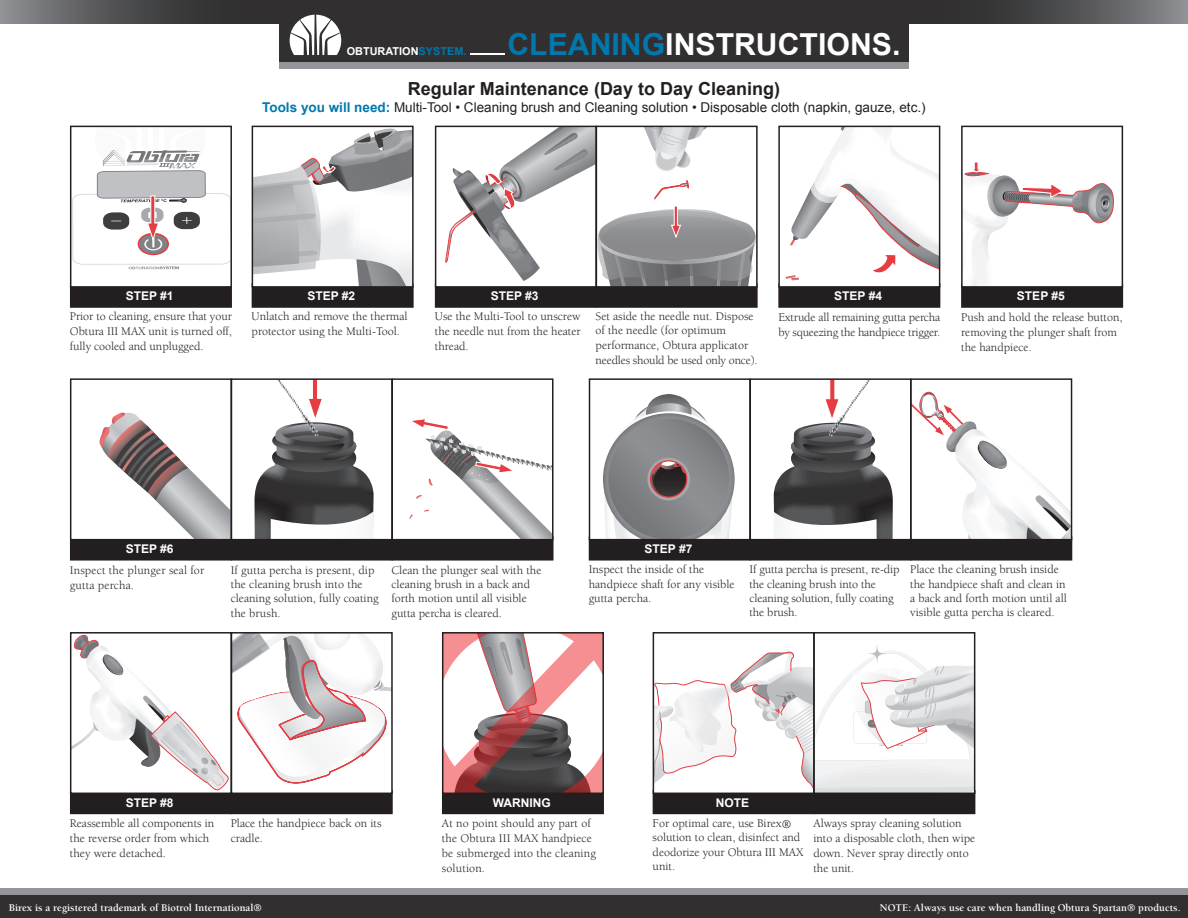
<style>
.page{position:relative;width:1188px;height:918px;background:#fff}
.page>*{position:absolute;margin:0;border:0;box-sizing:border-box;transform-origin:0 0}
.t1{font:700 30.3px "Arial";color:#fff}
.t2{font:700 18px "Arial";color:#231f20}
.t3{font:13.5px "Arial";color:#231f20}
.t4{font:12px/15px "Berkeley Std";color:#231f20}
.t5{font:12px/15px "Berkeley Std";letter-spacing:-.02em;color:#231f20}
.t6{font:700 12px "Arial";color:#fff}
.t7{font:700 10.95px "Arial";color:#fff}
.t8{font:700 10.5px "Berkeley Std";color:#fff}
.s1{color:#0078ae}
.s2{font-weight:700;color:#0078ae}
</style>
<div class="page">
<div style="left:71px;top:284px;width:160px;height:23px;background:#231f20"></div>
<div style="left:70px;top:284px;width:162px;height:24px;border:2px solid #231f20"></div>
<div style="left:252px;top:284px;width:161px;height:23px;background:#231f20"></div>
<div style="left:252px;top:284px;width:162px;height:24px;border:2px solid #231f20"></div>
<svg style="left:909px;top:0;width:279px;height:23px;background:#4f4f51"></svg>
<svg style="left:0;top:0;width:279px;height:23px;background:#505052"></svg>
<div style="left:279px;top:33px;width:630px;height:36px;background:#939598"></div>
<div style="left:279px;top:0;width:630px;height:62px;background:#312f30"></div>
<svg style="left:290px;top:15px;width:51px;height:40px"></svg>
<hr style="left:470px;top:54px;width:35px;height:1px;background:#fff">
<div style="left:0;top:888px;width:1188px;height:30px;background:#939598"></div>
<div style="left:0;top:895px;width:1188px;height:23px;background:#312f30"></div>
<svg style="left:73px;top:150px;width:156px;height:135px"></svg>
<div style="left:70px;top:126px;width:162px;height:162px;border:2px solid #231f20"></div>
<svg style="left:255px;top:129px;width:156px;height:156px"></svg>
<div style="left:252px;top:126px;width:162px;height:162px;border:2px solid #231f20"></div>
<div style="left:779px;top:284px;width:161px;height:23px;background:#231f20"></div>
<div style="left:778px;top:284px;width:162px;height:24px;border:2px solid #231f20"></div>
<div style="left:779px;top:126px;width:161px;height:161px;background:#fff"></div>
<svg style="left:785px;top:129px;width:152px;height:151px"></svg>
<div style="left:778px;top:126px;width:162px;height:162px;border:2px solid #231f20"></div>
<div style="left:962px;top:284px;width:160px;height:23px;background:#231f20"></div>
<div style="left:961px;top:284px;width:162px;height:24px;border:2px solid #231f20"></div>
<div style="left:962px;top:126px;width:160px;height:161px;background:#fff"></div>
<svg style="left:964px;top:162px;width:150px;height:123px"></svg>
<div style="left:961px;top:126px;width:162px;height:162px;border:2px solid #231f20"></div>
<div style="left:71px;top:537px;width:160px;height:23px;background:#231f20"></div>
<div style="left:70px;top:536px;width:162px;height:25px;border:2px solid #231f20"></div>
<div style="left:231px;top:537px;width:161px;height:23px;background:#231f20"></div>
<div style="left:231px;top:536px;width:162px;height:25px;border:2px solid #231f20"></div>
<div style="left:392px;top:537px;width:161px;height:23px;background:#231f20"></div>
<div style="left:392px;top:536px;width:162px;height:25px;border:2px solid #231f20"></div>
<div style="left:71px;top:379px;width:160px;height:161px;background:#fff"></div>
<svg style="left:99px;top:413px;width:130px;height:124px"></svg>
<div style="left:70px;top:378px;width:162px;height:162px;border:2px solid #231f20"></div>
<div style="left:231px;top:379px;width:161px;height:161px;background:#fff"></div>
<svg style="left:255px;top:381px;width:119px;height:156px"></svg>
<div style="left:231px;top:378px;width:162px;height:162px;border:2px solid #231f20"></div>
<div style="left:392px;top:379px;width:161px;height:161px;background:#fff"></div>
<svg style="left:409px;top:418px;width:142px;height:119px"></svg>
<div style="left:392px;top:378px;width:162px;height:162px;border:2px solid #231f20"></div>
<div style="left:590px;top:537px;width:160px;height:23px;background:#231f20"></div>
<div style="left:589px;top:536px;width:162px;height:25px;border:2px solid #231f20"></div>
<div style="left:750px;top:537px;width:161px;height:23px;background:#231f20"></div>
<div style="left:750px;top:536px;width:162px;height:25px;border:2px solid #231f20"></div>
<div style="left:911px;top:537px;width:161px;height:23px;background:#231f20"></div>
<div style="left:910px;top:536px;width:162px;height:25px;border:2px solid #231f20"></div>
<div style="left:590px;top:379px;width:160px;height:161px;background:#fff"></div>
<svg style="left:603px;top:394px;width:132px;height:143px"></svg>
<div style="left:650px;top:460px;width:37px;height:38px;border:1px solid #e43e44;border-radius:50%"></div>
<div style="left:589px;top:378px;width:162px;height:162px;border:2px solid #231f20"></div>
<div style="left:750px;top:379px;width:161px;height:161px;background:#fff"></div>
<svg style="left:773px;top:381px;width:120px;height:156px"></svg>
<div style="left:750px;top:378px;width:162px;height:162px;border:2px solid #231f20"></div>
<svg style="left:913px;top:391px;width:156px;height:146px"></svg>
<div style="left:910px;top:378px;width:162px;height:162px;border:2px solid #231f20"></div>
<div style="left:71px;top:791px;width:160px;height:22px;background:#231f20"></div>
<div style="left:70px;top:790px;width:162px;height:24px;border:2px solid #231f20"></div>
<div style="left:653px;top:791px;width:161px;height:22px;background:#231f20"></div>
<div style="left:653px;top:790px;width:162px;height:24px;border:2px solid #231f20"></div>
<div style="left:443px;top:791px;width:160px;height:22px;background:#231f20"></div>
<div style="left:442px;top:790px;width:162px;height:24px;border:2px solid #231f20"></div>
<div style="left:231px;top:791px;width:161px;height:22px;background:#231f20"></div>
<div style="left:231px;top:790px;width:162px;height:24px;border:2px solid #231f20"></div>
<div style="left:814px;top:791px;width:161px;height:22px;background:#231f20"></div>
<div style="left:813px;top:790px;width:162px;height:24px;border:2px solid #231f20"></div>
<div style="left:70px;top:632px;width:162px;height:162px;border:2px solid #231f20"></div>
<div style="left:653px;top:632px;width:162px;height:162px;border:2px solid #231f20"></div>
<svg style="left:445px;top:635px;width:156px;height:156px"></svg>
<div style="left:442px;top:632px;width:162px;height:162px;border:2px solid #231f20"></div>
<svg style="left:71px;top:633px;width:319px;height:158px"></svg>
<div style="left:231px;top:632px;width:162px;height:162px;border:2px solid #231f20"></div>
<svg style="left:653px;top:650px;width:319px;height:143px"></svg>
<svg style="left:862px;top:638px;width:31px;height:31px"></svg>
<div style="left:813px;top:632px;width:162px;height:162px;border:2px solid #231f20"></div>
<div style="left:436px;top:284px;width:160px;height:23px;background:#231f20"></div>
<div style="left:435px;top:284px;width:162px;height:24px;border:2px solid #231f20"></div>
<div style="left:596px;top:284px;width:161px;height:23px;background:#231f20"></div>
<div style="left:596px;top:284px;width:162px;height:24px;border:2px solid #231f20"></div>
<div style="left:436px;top:126px;width:160px;height:161px;background:#fff"></div>
<div style="left:435px;top:126px;width:162px;height:162px;border:2px solid #231f20"></div>
<svg style="left:445px;top:126px;width:310px;height:161px"></svg>
<div style="left:596px;top:126px;width:162px;height:162px;border:2px solid #231f20"></div>
<p class="t7" style="left:347px;top:45px;width:121px">OBTURATION<span class="s1">SYSTEM.</span></p>
<p class="t1" style="left:507px;top:27px;width:395px"><span class="s1">CLEANING</span>INSTRUCTIONS.</p>
<p class="t2" style="left:408px;top:79px;width:374px">Regular Maintenance (Day to Day Cleaning)</p>
<p class="t3" style="left:262px;top:99px;width:665px"><span class="s2">Tools you will need:</span> Multi-Tool • Cleaning brush and Cleaning solution • Disposable cloth (napkin, gauze, etc.)</p>
<p class="t6" style="left:126px;top:290px;width:49px">STEP #1</p>
<p class="t6" style="left:307px;top:290px;width:49px">STEP #2</p>
<p class="t4" style="left:70px;top:309px;width:163px;text-align:justify">Prior to cleaning, ensure that your Obtura III MAX unit is turned off, fully cooled and unplugged.</p>
<p class="t4" style="left:252px;top:309px;width:158px">Unlatch and remove the thermal protector using the Multi-Tool.</p>
<p class="t6" style="left:491px;top:290px;width:49px">STEP #3</p>
<p class="t4" style="left:435px;top:309px;width:147px;text-align:justify">Use the Multi-Tool to unscrew the needle nut from the heater thread.</p>
<p class="t4" style="left:596px;top:309px;width:163px">Set aside the needle nut. Dispose of the needle (for optimum performance, Obtura applicator needles should be used only once).</p>
<p class="t6" style="left:834px;top:290px;width:49px">STEP #4</p>
<p class="t5" style="left:778px;top:310px;width:163px">Extrude all remaining gutta percha by squeezing the handpiece trigger.</p>
<p class="t6" style="left:1017px;top:290px;width:49px">STEP #5</p>
<p class="t4" style="left:961px;top:310px;width:163px">Push and hold the release button, removing the plunger shaft from the handpiece.</p>
<p class="t6" style="left:126px;top:542px;width:49px">STEP #6</p>
<p class="t4" style="left:70px;top:563px;width:136px">Inspect the plunger seal for gutta percha.</p>
<p class="t4" style="left:231px;top:563px;width:149px;line-height:14.4px">If gutta percha is present, dip the cleaning brush into the cleaning solution, fully coating the brush.</p>
<p class="t4" style="left:392px;top:563px;width:151px;line-height:14.4px">Clean the plunger seal with the cleaning brush in a back and forth motion until all visible gutta percha is cleared.</p>
<p class="t6" style="left:645px;top:542px;width:49px">STEP #7</p>
<p class="t4" style="left:589px;top:562px;width:147px;line-height:14.4px">Inspect the inside of the handpiece shaft for any visible gutta percha.</p>
<p class="t4" style="left:750px;top:562px;width:152px;line-height:14.4px">If gutta percha is present, re-dip the cleaning brush into the cleaning solution, fully coating the brush.</p>
<p class="t4" style="left:910px;top:562px;width:158px;line-height:14.4px">Place the cleaning brush inside the handpiece shaft and clean in a back and forth motion until all visible gutta percha is cleared.</p>
<p class="t6" style="left:126px;top:796px;width:49px">STEP #8</p>
<p class="t6" style="left:493px;top:796px;width:59px">WARNING</p>
<p class="t6" style="left:716px;top:796px;width:35px">NOTE</p>
<p class="t4" style="left:70px;top:816px;width:146px">Reassemble all components in the reverse order from which they were detached.</p>
<p class="t4" style="left:653px;top:816px;width:140px">For optimal care, use Birex®</p>
<p class="t4" style="left:442px;top:816px;width:155px">At no point should any part of the Obtura III MAX handpiece be submerged into the cleaning solution.</p>
<p class="t4" style="left:231px;top:816px;width:152px">Place the handpiece back on its cradle.</p>
<p class="t4" style="left:813px;top:816px;width:163px">Always spray cleaning solution into a disposable cloth, then wipe down. Never spray directly onto the unit.</p>
<p class="t4" style="left:653px;top:830px;width:152px;line-height:14.4px">solution to clean, disinfect and deodorize your Obtura III MAX unit.</p>
<p class="t8" style="left:9px;top:902px;width:255px">Birex is a registered trademark of Biotrol International®</p>
<p class="t8" style="left:880px;top:902px;width:302px">NOTE: Always use care when handling Obtura Spartan® products.</p>
</div>
